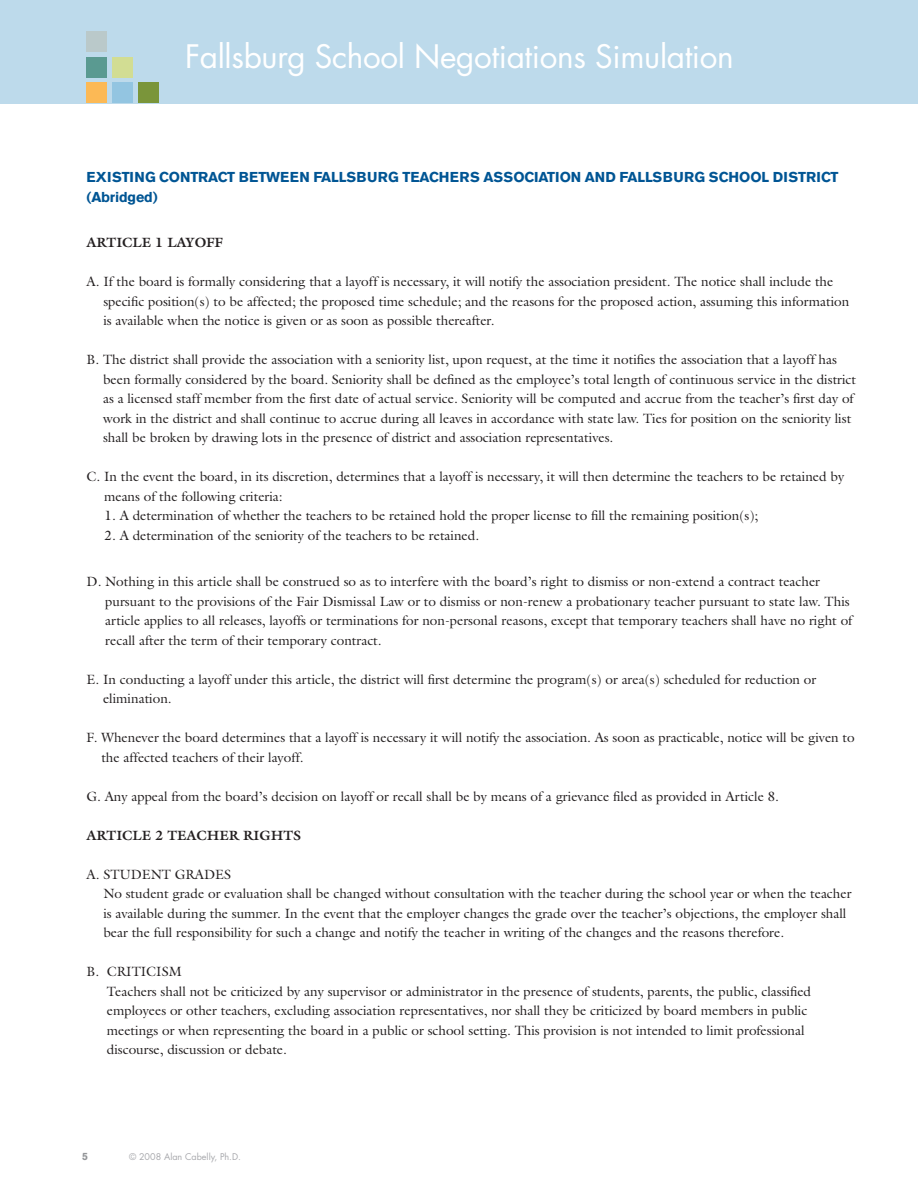
<style>
.page{position:relative;width:918px;height:1188px;background:#fff}
.page>*{position:absolute;margin:0;border:0;box-sizing:border-box;transform-origin:0 0}
.t1{font:31.5px "Futura";letter-spacing:-.01em;color:#fff}
.Subhead_2{font:700 14.25px/19.5px "Akzidenz Grotesk BE";letter-spacing:-.01em;color:#005594}
.Body_ITC_Galliard_9{font:13.5px/19.5px "Galliard";color:#231f20}
.Body_ITC_Galliard_9-2{font:700 13.5px "Galliard";color:#231f20}
.t2{font:700 10.5px "Akzidenz Grotesk BE";color:#939598}
.t3{font:9px "Futura";color:#a8a9ad}
</style>
<div class="page">
<div style="left:1px;top:0;width:917px;height:103px;background:#bddaeb"></div>
<div style="left:86px;top:32px;width:21px;height:20px;background:#bac9ca"></div>
<div style="left:138px;top:82px;width:20px;height:21px;background:#7a953a"></div>
<div style="left:86px;top:57px;width:21px;height:20px;background:#5a9a91"></div>
<div style="left:112px;top:57px;width:21px;height:20px;background:#d2dd93"></div>
<div style="left:86px;top:82px;width:21px;height:21px;background:#fcb955"></div>
<div style="left:112px;top:82px;width:21px;height:21px;background:#93c5e1"></div>
<h1 class="t1" style="left:185px;top:37px;width:550px">Fallsburg School Negotiations Simulation</h1>
<p class="Subhead_2" style="left:87px;top:168px;width:754px">EXISTING CONTRACT BETWEEN FALLSBURG TEACHERS ASSOCIATION AND FALLSBURG SCHOOL DISTRICT (Abridged)</p>
<p class="Body_ITC_Galliard_9-2" style="left:87px;top:234px;width:138px">ARTICLE 1 LAYOFF</p>
<p class="Body_ITC_Galliard_9" style="left:103px;top:272px;width:748px;text-indent:-17px">A. If the board is formally considering that a layoff is necessary, it will notify the association president. The notice shall include the specific position(s) to be affected; the proposed time schedule; and the reasons for the proposed action, assuming this information is available when the notice is given or as soon as possible thereafter.</p>
<p class="Body_ITC_Galliard_9" style="left:103px;top:350px;width:755px;text-indent:-16px">B. The district shall provide the association with a seniority list, upon request, at the time it notifies the association that a layoff has been formally considered by the board. Seniority shall be defined as the employee’s total length of continuous service in the district as a licensed staff member from the first date of actual service. Seniority will be computed and accrue from the teacher’s first day of work in the district and shall continue to accrue during all leaves in accordance with state law. Ties for position on the seniority list shall be broken by drawing lots in the presence of district and association representatives.</p>
<p class="Body_ITC_Galliard_9" style="left:104px;top:467px;width:742px;text-indent:-18px">C. In the event the board, in its discretion, determines that a layoff is necessary, it will then determine the teachers to be retained by means of the following criteria:</p>
<p class="Body_ITC_Galliard_9" style="left:105px;top:506px;width:655px">1. A determination of whether the teachers to be retained hold the proper license to fill the remaining position(s);</p>
<p class="Body_ITC_Galliard_9" style="left:105px;top:525px;width:376px">2. A determination of the seniority of the teachers to be retained.</p>
<p class="Body_ITC_Galliard_9" style="left:105px;top:572px;width:749px;text-indent:-19px">D. Nothing in this article shall be construed so as to interfere with the board’s right to dismiss or non-extend a contract teacher pursuant to the provisions of the Fair Dismissal Law or to dismiss or non-renew a probationary teacher pursuant to state law. This article applies to all releases, layoffs or terminations for non-personal reasons, except that temporary teachers shall have no right of recall after the term of their temporary contract.</p>
<p class="Body_ITC_Galliard_9" style="left:103px;top:669px;width:715px;text-indent:-16px">E. In conducting a layoff under this article, the district will first determine the program(s) or area(s) scheduled for reduction or elimination.</p>
<p class="Body_ITC_Galliard_9" style="left:101px;top:728px;width:755px;text-indent:-15px">F. Whenever the board determines that a layoff is necessary it will notify the association. As soon as practicable, notice will be given to the affected teachers of their layoff.</p>
<p class="Body_ITC_Galliard_9" style="left:87px;top:786px;width:694px">G. Any appeal from the board’s decision on layoff or recall shall be by means of a grievance filed as provided in Article 8.</p>
<p class="Body_ITC_Galliard_9-2" style="left:87px;top:827px;width:216px">ARTICLE 2 TEACHER RIGHTS</p>
<p class="Body_ITC_Galliard_9" style="left:103px;top:864px;width:750px;text-indent:-17px">A. STUDENT GRADES<br>No student grade or evaluation shall be changed without consultation with the teacher during the school year or when the teacher is available during the summer. In the event that the employer changes the grade over the teacher’s objections, the employer shall bear the full responsibility for such a change and notify the teacher in writing of the changes and the reasons therefore.</p>
<p class="Body_ITC_Galliard_9" style="left:107px;top:962px;width:706px;text-indent:-20px">B. CRITICISM<br>Teachers shall not be criticized by any supervisor or administrator in the presence of students, parents, the public, classified employees or other teachers, excluding association representatives, nor shall they be criticized by board members in public meetings or when representing the board in a public or school setting. This provision is not intended to limit professional discourse, discussion or debate.</p>
<p class="t2" style="left:82px;top:1150px;width:7px">5</p>
<p class="t3" style="left:129px;top:1151px;width:113px">© 2008 Alan Cabelly, Ph.D.</p>
</div>
